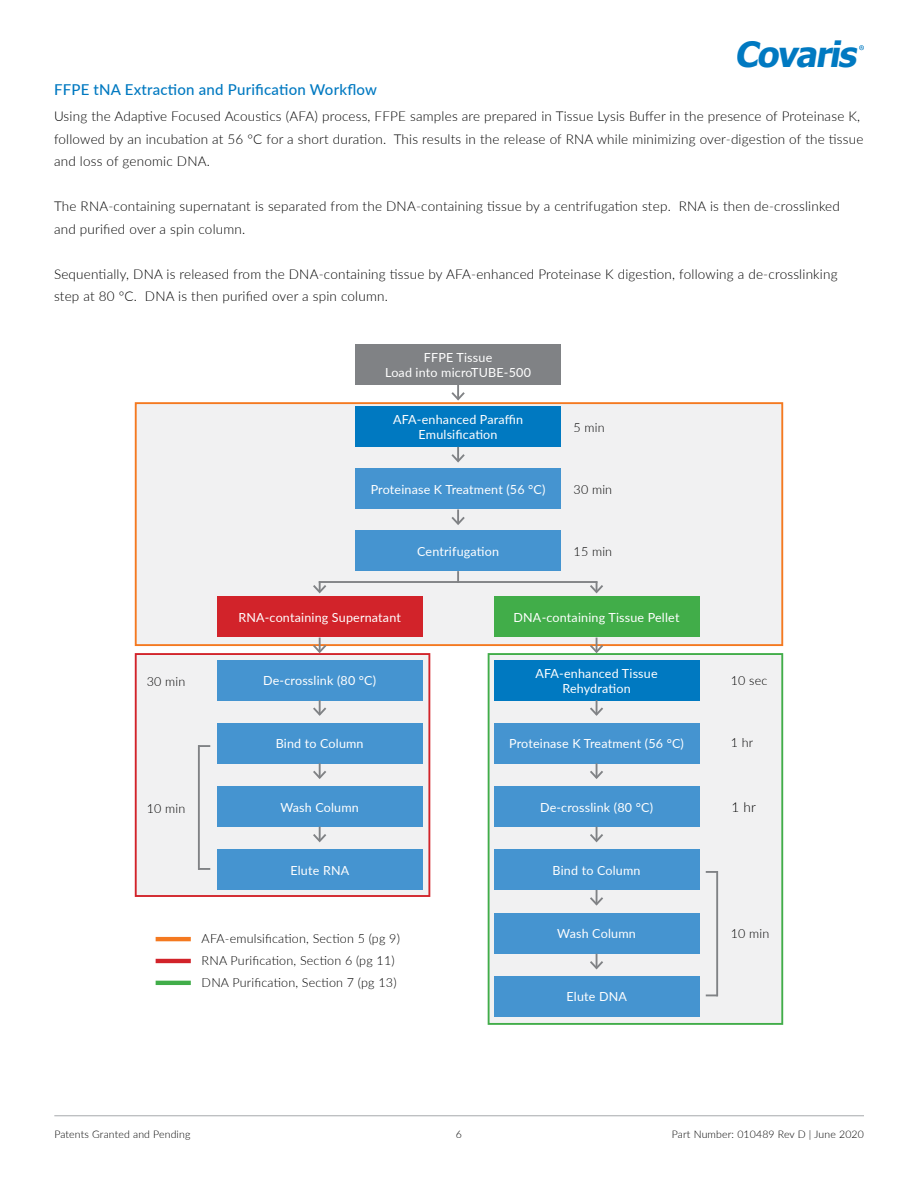
<style>
.page{position:relative;width:918px;height:1188px;background:#fff}
.page>*{position:absolute;margin:0;border:0;box-sizing:border-box;transform-origin:0 0}
.t1{font:italic 700 35.1px "Tahoma";color:#0079c1}
.t2{font:500 15px "Lato";letter-spacing:.015em;color:#0079c1}
.t3{font:300 13.5px/22.5px "Lato";letter-spacing:.015em;color:#000}
.t4{font:12.6px/15px "Lato";letter-spacing:.015em;color:#fff;text-align:center}
.t5{font:300 12.6px/21.9px "Lato";letter-spacing:.015em;color:#000}
.t6{font:300 10.5px "Lato";letter-spacing:.015em;color:#000}
</style>
<div class="page">
<hr style="left:54px;top:1115px;width:810px;height:1px;background:#a7a9ac">
<svg style="left:859px;top:45px;width:5px;height:5px"></svg>
<div style="left:135px;top:402px;width:648px;height:244px;background:#f1f1f2;border:2px solid #f47920"></div>
<div style="left:135px;top:653px;width:295px;height:244px;background:#f1f1f2;border:2px solid #d2232a"></div>
<div style="left:488px;top:653px;width:295px;height:372px;background:#f1f1f2;border:2px solid #41ad49"></div>
<div style="left:355px;top:345px;width:206px;height:40px;background:#808285"></div>
<div style="left:355px;top:407px;width:206px;height:40px;background:#0079c1"></div>
<div style="left:355px;top:469px;width:206px;height:40px;background:#4594d0"></div>
<div style="left:355px;top:530px;width:206px;height:41px;background:#4594d0"></div>
<div style="left:494px;top:597px;width:206px;height:40px;background:#41ad49"></div>
<div style="left:494px;top:660px;width:206px;height:40px;background:#0079c1"></div>
<div style="left:494px;top:723px;width:206px;height:41px;background:#4594d0"></div>
<div style="left:494px;top:786px;width:206px;height:41px;background:#4594d0"></div>
<div style="left:494px;top:850px;width:206px;height:40px;background:#4594d0"></div>
<div style="left:494px;top:913px;width:206px;height:40px;background:#4594d0"></div>
<div style="left:494px;top:976px;width:206px;height:41px;background:#4594d0"></div>
<div style="left:217px;top:597px;width:206px;height:40px;background:#d2232a"></div>
<div style="left:217px;top:660px;width:206px;height:40px;background:#4594d0"></div>
<div style="left:217px;top:723px;width:206px;height:41px;background:#4594d0"></div>
<div style="left:217px;top:786px;width:206px;height:41px;background:#4594d0"></div>
<div style="left:217px;top:850px;width:206px;height:40px;background:#4594d0"></div>
<svg style="left:451px;top:385px;width:14px;height:16px"></svg>
<svg style="left:451px;top:447px;width:14px;height:16px"></svg>
<svg style="left:451px;top:509px;width:14px;height:16px"></svg>
<svg style="left:457px;top:571px;width:2px;height:10px"></svg>
<svg style="left:311px;top:638px;width:17px;height:17px"></svg>
<svg style="left:313px;top:581px;width:14px;height:13px"></svg>
<svg style="left:588px;top:638px;width:17px;height:17px"></svg>
<svg style="left:590px;top:581px;width:13px;height:13px"></svg>
<svg style="left:311px;top:700px;width:17px;height:16px"></svg>
<svg style="left:588px;top:700px;width:17px;height:16px"></svg>
<svg style="left:313px;top:763px;width:13px;height:16px"></svg>
<svg style="left:590px;top:763px;width:13px;height:16px"></svg>
<svg style="left:313px;top:827px;width:14px;height:16px"></svg>
<svg style="left:590px;top:827px;width:13px;height:16px"></svg>
<svg style="left:590px;top:890px;width:13px;height:16px"></svg>
<svg style="left:590px;top:954px;width:13px;height:16px"></svg>
<hr style="left:319px;top:581px;width:278px;height:2px;background:#808285">
<svg style="left:706px;top:871px;width:10px;height:2px"></svg>
<svg style="left:706px;top:994px;width:10px;height:2px"></svg>
<hr style="left:716px;top:871px;width:2px;height:125px;background:#808285">
<svg style="left:200px;top:868px;width:10px;height:2px"></svg>
<svg style="left:200px;top:745px;width:10px;height:2px"></svg>
<hr style="left:198px;top:745px;width:2px;height:125px;background:#808285">
<hr style="left:156px;top:937px;width:35px;height:4px;background:#f47920">
<hr style="left:156px;top:959px;width:35px;height:4px;background:#d2232a">
<hr style="left:156px;top:981px;width:35px;height:4px;background:#41ad49">
<h1 class="t1" style="left:735px;top:32px;width:131px">Covaris</h1>
<p class="t2" style="left:54px;top:79px;width:324px">FFPE tNA Extraction and Purification Workflow</p>
<p class="t3" style="left:54px;top:104px;width:811px">Using the Adaptive Focused Acoustics (AFA) process, FFPE samples are prepared in Tissue Lysis Buffer in the presence of Proteinase K, followed by an incubation at 56 °C for a short duration. This results in the release of RNA while minimizing over-digestion of the tissue and loss of genomic DNA.</p>
<p class="t3" style="left:54px;top:194px;width:787px">The RNA-containing supernatant is separated from the DNA-containing tissue by a centrifugation step. RNA is then de-crosslinked and purified over a spin column.</p>
<p class="t3" style="left:54px;top:262px;width:785px">Sequentially, DNA is released from the DNA-containing tissue by AFA-enhanced Proteinase K digestion, following a de-crosslinking step at 80 °C. DNA is then purified over a spin column.</p>
<p class="t4" style="left:385px;top:350px;width:147px">FFPE Tissue<br>Load into microTUBE-500</p>
<p class="t4" style="left:393px;top:412px;width:132px">AFA-enhanced Paraffin<br>Emulsification</p>
<p class="t4" style="left:371px;top:481px;width:176px">Proteinase K Treatment (56 °C)</p>
<p class="t4" style="left:417px;top:543px;width:83px">Centrifugation</p>
<p class="t5" style="left:574px;top:416px;width:33px">5 min</p>
<p class="t5" style="left:574px;top:478px;width:40px">30 min</p>
<p class="t5" style="left:574px;top:540px;width:40px">15 min</p>
<p class="t5" style="left:147px;top:670px;width:40px">30 min</p>
<p class="t5" style="left:147px;top:797px;width:40px">10 min</p>
<p class="t4" style="left:238px;top:609px;width:164px">RNA-containing Supernatant</p>
<p class="t4" style="left:263px;top:673px;width:114px">De-crosslink (80 °C)</p>
<p class="t4" style="left:276px;top:736px;width:89px">Bind to Column</p>
<p class="t4" style="left:280px;top:799px;width:80px">Wash Column</p>
<p class="t4" style="left:290px;top:862px;width:60px">Elute RNA</p>
<p class="t5" style="left:202px;top:927px;width:200px">AFA-emulsification, Section 5 (pg 9)<br>RNA Purification, Section 6 (pg 11)<br>DNA Purification, Section 7 (pg 13)</p>
<p class="t4" style="left:514px;top:609px;width:167px">DNA-containing Tissue Pellet</p>
<p class="t4" style="left:535px;top:665px;width:124px">AFA-enhanced Tissue<br>Rehydration</p>
<p class="t4" style="left:509px;top:736px;width:176px">Proteinase K Treatment (56 °C)</p>
<p class="t4" style="left:540px;top:799px;width:114px">De-crosslink (80 °C)</p>
<p class="t4" style="left:553px;top:862px;width:89px">Bind to Column</p>
<p class="t4" style="left:557px;top:926px;width:80px">Wash Column</p>
<p class="t4" style="left:567px;top:989px;width:62px">Elute DNA</p>
<p class="t5" style="left:731px;top:669px;width:38px">10 sec</p>
<p class="t5" style="left:731px;top:731px;width:24px">1 hr</p>
<p class="t3" style="left:732px;top:796px;width:26px">1 hr</p>
<p class="t5" style="left:731px;top:922px;width:40px">10 min</p>
<p class="t6" style="left:54px;top:1127px;width:138px">Patents Granted and Pending</p>
<p class="t6" style="left:456px;top:1127px;width:8px">6</p>
<p class="t6" style="left:672px;top:1127px;width:194px">Part Number: 010489 Rev D | June 2020</p>
</div>
